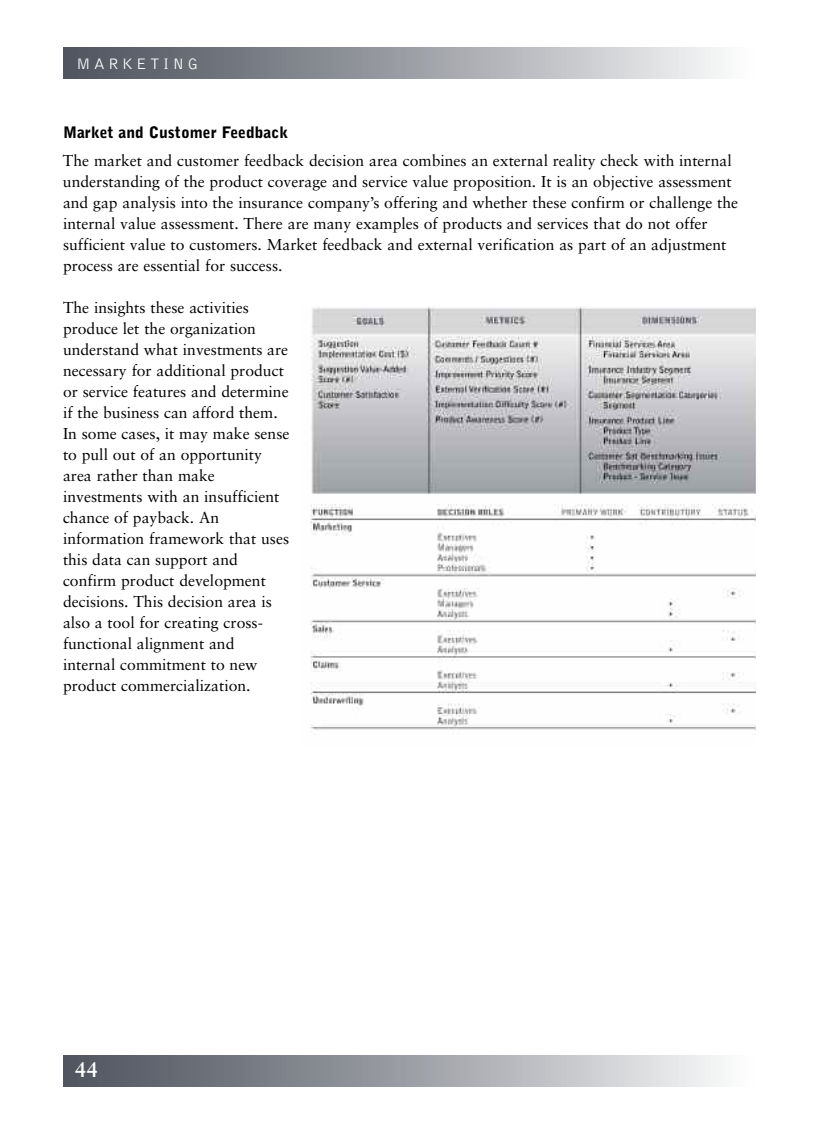
<style>
.page{position:relative;width:819px;height:1134px;background:#fff}
.page>*{position:absolute;margin:0;border:0;box-sizing:border-box;transform-origin:0 0}
.t1{font:700 21px "Sabon";color:#fff}
.t2{font:15.75px/21px "Sabon";color:#000}
.t3{font:900 15.75px "Bell Gothic";color:#000}
.t4{font:300 15.75px "Bell Gothic";letter-spacing:.22em;color:#fff}
</style>
<div class="page">
<img style="left:63px;top:48px;width:657px;height:31px">
<img style="left:63px;top:1055px;width:657px;height:32px">
<img style="left:310px;top:306px;width:446px;height:426px">
<p class="t4" style="left:77px;top:58px;width:123px">MARKETING</p>
<p class="t3" style="left:63px;top:126px;width:227px">Market and Customer Feedback</p>
<p class="t2" style="left:63px;top:151px;width:677px">The market and customer feedback decision area combines an external reality check with internal understanding of the product coverage and service value proposition. It is an objective assessment and gap analysis into the insurance company’s offering and whether these confirm or challenge the internal value assessment. There are many examples of products and services that do not offer sufficient value to customers. Market feedback and external verification as part of an adjustment process are essential for success.</p>
<p class="t2" style="left:63px;top:298px;width:228px">The insights these activities produce let the organization understand what investments are necessary for additional product or service features and determine if the business can afford them.<br>In some cases, it may make sense to pull out of an opportunity area rather than make investments with an insufficient chance of payback. An information framework that uses this data can support and confirm product development decisions. This decision area is also a tool for creating cross&shy;functional alignment and internal commitment to new product commercialization.</p>
<h1 class="t1" style="left:75px;top:1061px;width:25px">44</h1>
</div>
